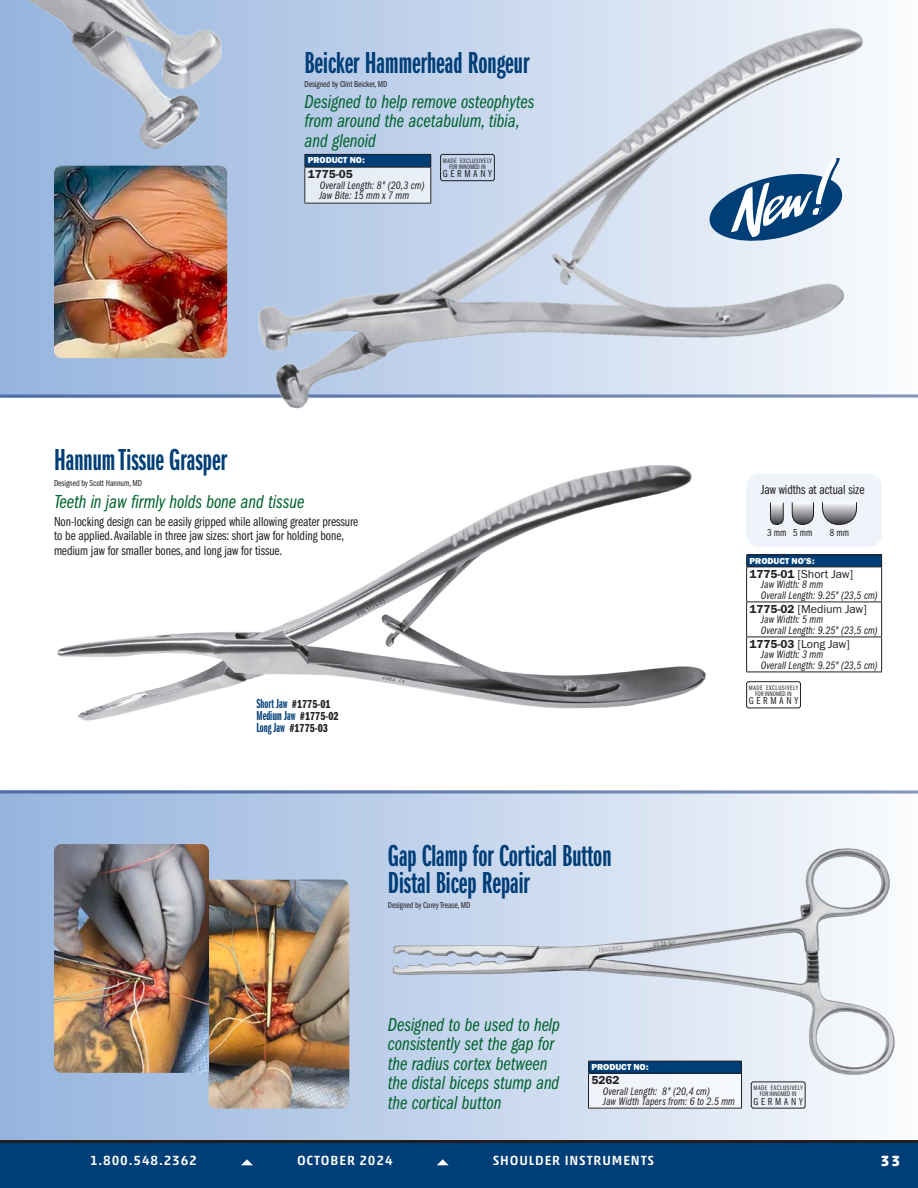
<style>
.page{position:relative;width:918px;height:1188px;background:#fff}
.page>*{position:absolute;margin:0;border:0;box-sizing:border-box;transform-origin:0 0}
.t1{font:31.5px/27px "ITC Franklin Gothic Std Dm X Cp";color:#003e78}
.t2{font:19.5px/19.5px "ITC Franklin Gothic Std Bk Cp It";color:#00622c}
.t3{font:700 15px "Akko Std";color:#fff}
.t4{font:13.5px/14.2px "ITC Franklin Gothic Std Bk Cp";letter-spacing:-.005em;color:#231f20}
.t5{font:500 13.5px "Akko Std";letter-spacing:.065em;color:#fff}
.t6{font:13.5px/12px "ITC Franklin Gothic Std Dm X Cp";color:#003e78}
.t7{font:12px "Franklin Gothic URW Boo";letter-spacing:-.005em;color:#231f20}
.t8{font:12px "Franklin Gothic URW Com Dem";color:#231f20}
.t9{font:12px "Franklin Gothic URW Dem";letter-spacing:-.005em;color:#231f20}
.t10{font:11.25px/10.5px "ITC Franklin Gothic Std Bk Cp It";letter-spacing:.01em;color:#231f20}
.t11{font:10.5px "ITC Franklin Gothic Std Bk Cp";letter-spacing:.265em;color:#231f20}
.t12{font:9px "ITC Franklin Gothic Std Bk Cp";letter-spacing:-.005em;color:#231f20}
.t13{font:9px "Franklin Gothic URW Hea";letter-spacing:-.005em;color:#fff}
.t14{font:6.75px/6px "ITC Franklin Gothic Std Bk Cp";letter-spacing:.075em;color:#231f20;text-align:center}
.s1{font-family:"Franklin Gothic URW Com Dem";font-size:12px;color:#231f20}
.s2{font-family:"ITC Franklin Gothic Std Dm X Cp";font-size:13.5px;color:#003e78}
.s3{font-family:"Franklin Gothic URW Dem"}
</style>
<div class="page">
<svg style="left:0;top:0;width:241px;height:394px;background:#9fbbe1"></svg>
<div style="left:0;top:790px;width:918px;height:398px;background:linear-gradient(to right,#93b2dd,#f9fafd)"></div>
<svg style="left:0;top:790px;width:918px;height:4px;background:#7e94bf"></svg>
<svg style="left:0;top:394px;width:918px;height:4px"></svg>
<img style="left:389px;top:844px;width:508px;height:233px">
<div style="left:588px;top:1061px;width:154px;height:47px;background:#f2f6fb"></div>
<div style="left:589px;top:1061px;width:153px;height:12px;background:#003e78"></div>
<hr style="left:588px;top:1108px;width:154px;height:1px;background:#231f20">
<hr style="left:588px;top:1073px;width:1px;height:35px;background:#231f20">
<hr style="left:741px;top:1073px;width:1px;height:35px;background:#231f20">
<hr style="left:588px;top:1061px;width:154px;height:1px;background:#231f20">
<svg style="left:588px;top:1061px;width:1px;height:12px"></svg>
<svg style="left:741px;top:1061px;width:1px;height:12px"></svg>
<hr style="left:588px;top:1073px;width:154px;height:1px;background:#231f20">
<svg style="left:751px;top:1081px;width:55px;height:28px;background:#d6dbe2"></svg>
<img style="left:208px;top:880px;width:141px;height:228px">
<img style="left:54px;top:844px;width:155px;height:229px">
<img style="left:57px;top:494px;width:649px;height:227px">
<div style="left:746px;top:474px;width:136px;height:73px;background:#eff3fa;border-radius:14px"></div>
<svg style="left:770px;top:502px;width:14px;height:23px"></svg>
<svg style="left:791px;top:502px;width:23px;height:23px"></svg>
<svg style="left:822px;top:502px;width:35px;height:23px"></svg>
<div style="left:747px;top:555px;width:135px;height:12px;background:#003e78"></div>
<hr style="left:746px;top:567px;width:1px;height:35px;background:#231f20">
<hr style="left:881px;top:567px;width:1px;height:35px;background:#231f20">
<hr style="left:746px;top:602px;width:136px;height:1px;background:#231f20">
<hr style="left:746px;top:602px;width:1px;height:35px;background:#231f20">
<hr style="left:881px;top:602px;width:1px;height:35px;background:#231f20">
<hr style="left:746px;top:637px;width:136px;height:1px;background:#231f20">
<hr style="left:746px;top:637px;width:1px;height:35px;background:#231f20">
<hr style="left:881px;top:637px;width:1px;height:35px;background:#231f20">
<hr style="left:746px;top:672px;width:136px;height:1px;background:#231f20">
<hr style="left:746px;top:555px;width:136px;height:1px;background:#231f20">
<svg style="left:746px;top:555px;width:1px;height:12px"></svg>
<svg style="left:881px;top:555px;width:1px;height:12px"></svg>
<hr style="left:746px;top:567px;width:136px;height:1px;background:#231f20">
<svg style="left:746px;top:681px;width:55px;height:28px"></svg>
<img style="left:241px;top:0;width:648px;height:494px">
<img style="left:0;top:0;width:225px;height:153px">
<img style="left:54px;top:166px;width:173px;height:192px">
<div style="left:304px;top:154px;width:127px;height:50px;background:#e7edf7"></div>
<div style="left:305px;top:154px;width:126px;height:13px;background:#003e78"></div>
<hr style="left:304px;top:168px;width:1px;height:35px;background:#231f20">
<hr style="left:430px;top:168px;width:1px;height:35px;background:#231f20">
<hr style="left:304px;top:203px;width:127px;height:1px;background:#231f20">
<hr style="left:304px;top:154px;width:127px;height:1px;background:#231f20">
<svg style="left:304px;top:155px;width:1px;height:12px"></svg>
<svg style="left:430px;top:155px;width:1px;height:12px"></svg>
<hr style="left:304px;top:167px;width:127px;height:1px;background:#231f20">
<svg style="left:440px;top:153px;width:55px;height:28px;background:#b5c3d9"></svg>
<svg style="left:706px;top:158px;width:140px;height:88px"></svg>
<hr style="left:0;top:1140px;width:918px;height:3px;background:#231f20">
<div style="left:0;top:1143px;width:918px;height:45px;background:#003e78"></div>
<svg style="left:241px;top:1159px;width:12px;height:6px"></svg>
<svg style="left:437px;top:1159px;width:12px;height:6px"></svg>
<h1 class="t1" style="left:304px;top:50px;width:227px">Beicker Hammerhead Rongeur</h1>
<p class="t12" style="left:304px;top:79px;width:84px">Designed by Clint Beicker, MD</p>
<p class="t2" style="left:304px;top:92px;width:232px">Designed to help remove osteophytes from around the acetabulum, tibia, and glenoid</p>
<p class="t13" style="left:308px;top:155px;width:59px">PRODUCT NO:</p>
<p class="t9" style="left:308px;top:167px;width:46px">1775-05</p>
<p class="t10" style="left:319px;top:180px;width:107px">Overall Length: 8" (20,3 cm)<br>Jaw Bite: 15 mm x 7 mm</p>
<p class="t14" style="left:443px;top:158px;width:51px">MADE EXCLUSIVELY<br>FOR INNOMED IN</p>
<p class="t11" style="left:443px;top:168px;width:51px">GERMANY</p>
<h1 class="t1" style="left:54px;top:447px;width:175px">Hannum Tissue Grasper</h1>
<p class="t12" style="left:54px;top:478px;width:90px">Designed by Scott Hannum, MD</p>
<p class="t2" style="left:54px;top:492px;width:252px">Teeth in jaw firmly holds bone and tissue</p>
<p class="t4" style="left:54px;top:515px;width:306px">Non-locking design can be easily gripped while allowing greater pressure to be applied. Available in three jaw sizes: short jaw for holding bone, medium jaw for smaller bones, and long jaw for tissue.</p>
<p class="t6" style="left:256px;top:697px;width:84px">Short Jaw <span class="s1">#1775-01<br></span>Medium Jaw <span class="s1">#1775-02</span></p>
<p class="t8" style="left:256px;top:719px;width:73px"><span class="s2">Long Jaw</span> #1775-03</p>
<h1 class="t1" style="left:388px;top:842px;width:225px">Gap Clamp for Cortical Button<br>Distal Bicep Repair</h1>
<p class="t12" style="left:388px;top:900px;width:84px">Designed by Corey Trease, MD</p>
<p class="t4" style="left:761px;top:483px;width:105px">Jaw widths at actual size</p>
<p class="t11" style="left:767px;top:527px;width:47px">3 mm 5 mm</p>
<p class="t11" style="left:830px;top:527px;width:21px">8 mm</p>
<p class="t13" style="left:750px;top:555px;width:67px">PRODUCT NO’S:</p>
<p class="t7" style="left:750px;top:566px;width:105px"><span class="s3">1775-01</span> [Short Jaw]</p>
<p class="t10" style="left:761px;top:580px;width:118px">Jaw Width: 8 mm<br>Overall Length: 9.25" (23,5 cm)</p>
<p class="t7" style="left:750px;top:601px;width:119px"><span class="s3">1775-02</span> [Medium Jaw]</p>
<p class="t10" style="left:761px;top:615px;width:118px">Jaw Width: 5 mm<br>Overall Length: 9.25" (23,5 cm)</p>
<p class="t7" style="left:750px;top:636px;width:102px"><span class="s3">1775-03</span> [Long Jaw]</p>
<p class="t10" style="left:761px;top:650px;width:118px">Jaw Width: 3 mm<br>Overall Length: 9.25" (23,5 cm)</p>
<p class="t14" style="left:749px;top:685px;width:51px">MADE EXCLUSIVELY<br>FOR INNOMED IN</p>
<p class="t11" style="left:749px;top:695px;width:51px">GERMANY</p>
<p class="t2" style="left:388px;top:1015px;width:174px">Designed to be used to help consistently set the gap for the radius cortex between the distal biceps stump and the cortical button</p>
<p class="t13" style="left:592px;top:1061px;width:59px">PRODUCT NO:</p>
<p class="t9" style="left:592px;top:1073px;width:29px">5262</p>
<p class="t10" style="left:603px;top:1086px;width:134px">Overall Length: 8" (20,4 cm)<br>Jaw Width Tapers from: 6 to 2.5 mm</p>
<p class="t14" style="left:754px;top:1085px;width:51px">MADE EXCLUSIVELY<br>FOR INNOMED IN</p>
<p class="t11" style="left:754px;top:1095px;width:51px">GERMANY</p>
<p class="t5" style="left:90px;top:1152px;width:108px">1.800.548.2362</p>
<p class="t5" style="left:297px;top:1152px;width:97px">OCTOBER 2024</p>
<p class="t5" style="left:493px;top:1152px;width:163px">SHOULDER INSTRUMENTS</p>
<p class="t3" style="left:881px;top:1152px;width:21px">33</p>
</div>
